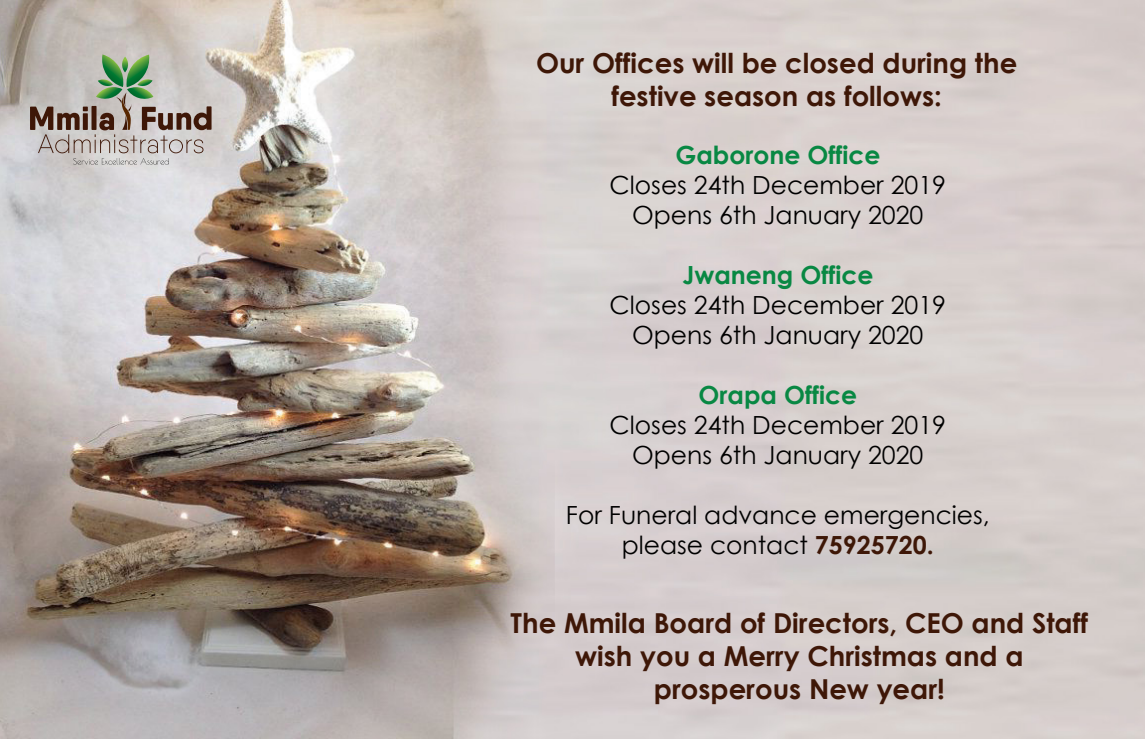
<style>
.page{position:relative;width:1145px;height:739px;background:#fff}
.page>*{position:absolute;margin:0;border:0;box-sizing:border-box;transform-origin:0 0}
.t1{font:700 27.5px/33px "Century Gothic";color:#3e1707;text-align:center}
.t2{font:25px/30px "Century Gothic";color:#000;text-align:center}
.t3{font:700 25px "Century Gothic";color:#088843}
.s1{font-weight:700;color:#3e1707}
</style>
<div class="page">
<img style="left:0;top:0;width:1145px;height:739px">
<svg style="left:30px;top:54px;width:182px;height:111px;background:#aeada3"></svg>
<p class="t1" style="left:536px;top:45px;width:483px">Our Offices will be closed during the festive season as follows:</p>
<p class="t3" style="left:675px;top:136px;width:206px">Gaborone Office</p>
<p class="t2" style="left:610px;top:170px;width:338px">Closes 24th December 2019<br>Opens 6th January 2020</p>
<p class="t3" style="left:682px;top:256px;width:192px">Jwaneng Office</p>
<p class="t2" style="left:610px;top:290px;width:338px">Closes 24th December 2019<br>Opens 6th January 2020</p>
<p class="t3" style="left:699px;top:376px;width:160px">Orapa Office</p>
<p class="t2" style="left:610px;top:410px;width:338px">Closes 24th December 2019<br>Opens 6th January 2020</p>
<p class="t2" style="left:566px;top:500px;width:425px">For Funeral advance emergencies, please contact <span class="s1">75925720.</span></p>
<p class="t1" style="left:511px;top:605px;width:579px">The Mmila Board of Directors, CEO and Staff wish you a Merry Christmas and a prosperous New year!</p>
</div>
